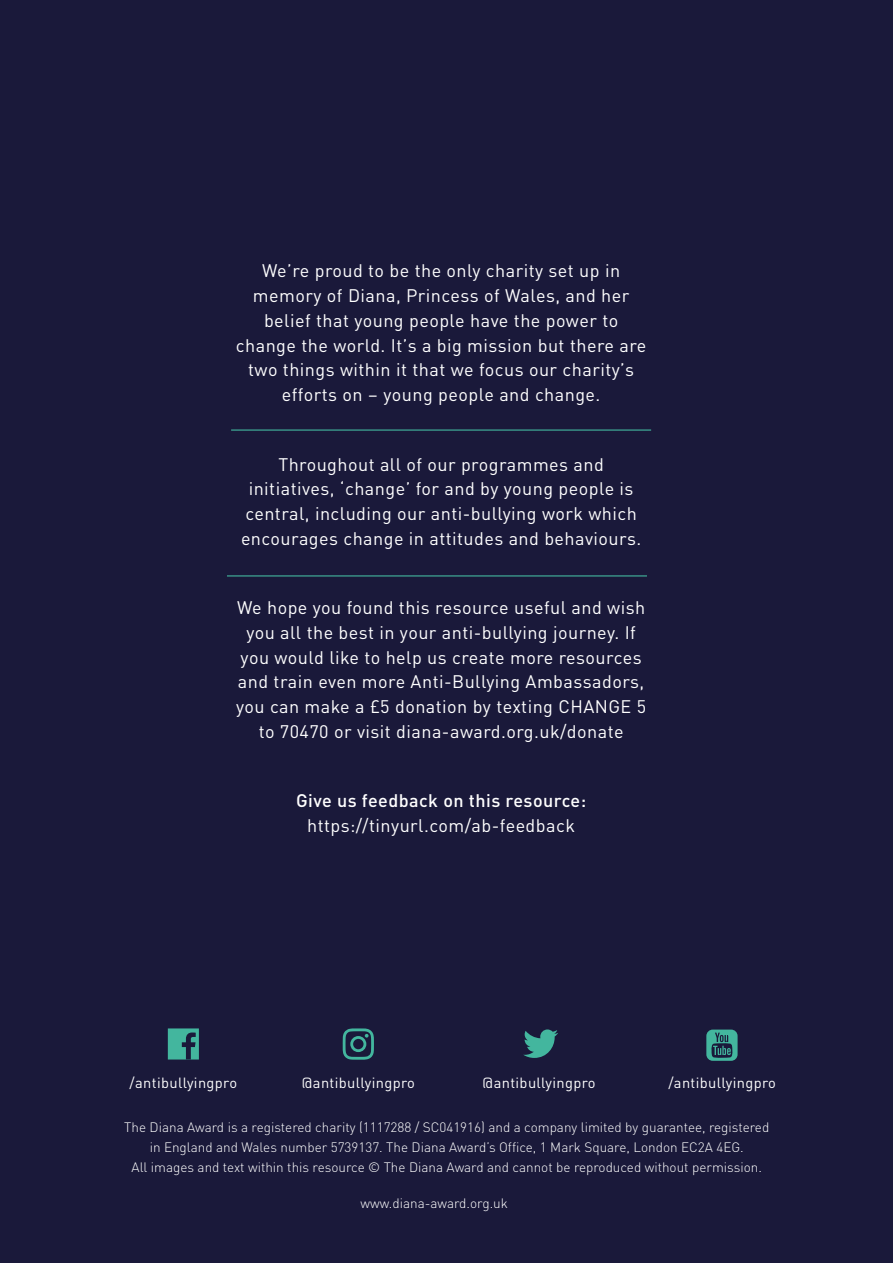
<style>
.page{position:relative;width:893px;height:1263px;background:#fff}
.page>*{position:absolute;margin:0;border:0;box-sizing:border-box;transform-origin:0 0}
.t1{font:18px/24.8px "DIN Pro";letter-spacing:.025em;color:#fff;text-align:center}
.t2{font:500 18px "DIN Pro";letter-spacing:.025em;color:#fff}
.t3{font:14.7px "DIN Pro";letter-spacing:.025em;color:#fff}
.t4{font:300 13.5px/20.2px "DIN Pro";color:#fff;text-align:center}
</style>
<div class="page">
<div style="left:1px;top:1px;width:891px;height:1261px;background:#1a193a"></div>
<svg style="left:168px;top:1028px;width:31px;height:31px"></svg>
<svg style="left:523px;top:1029px;width:35px;height:29px"></svg>
<svg style="left:343px;top:1028px;width:31px;height:32px"></svg>
<svg style="left:706px;top:1029px;width:32px;height:32px"></svg>
<hr style="left:227px;top:575px;width:420px;height:1px;background:#43b69e">
<hr style="left:231px;top:429px;width:420px;height:2px;background:#43b69e">
<p class="t1" style="left:236px;top:257px;width:412px">We’re proud to be the only charity set up in memory of Diana, Princess of Wales, and her belief that young people have the power to change the world. It’s a big mission but there are two things within it that we focus our charity’s efforts on – young people and change.</p>
<p class="t1" style="left:241px;top:450px;width:402px">Throughout all of our programmes and initiatives, ‘change’ for and by young people is central, including our anti-bullying work which encourages change in attitudes and behaviours.</p>
<p class="t1" style="left:236px;top:594px;width:412px">We hope you found this resource useful and wish you all the best in your anti-bullying journey. If you would like to help us create more resources and train even more Anti-Bullying Ambassadors, you can make a £5 donation by texting CHANGE 5 to 70470 or visit diana-award.org.uk/donate</p>
<p class="t2" style="left:296px;top:786px;width:292px">Give us feedback on this resource:</p>
<p class="t1" style="left:307px;top:812px;width:269px">https://tinyurl.com/ab-feedback</p>
<p class="t3" style="left:130px;top:1072px;width:109px">/antibullyingpro</p>
<p class="t3" style="left:302px;top:1072px;width:115px">@antibullyingpro</p>
<p class="t3" style="left:482px;top:1072px;width:115px">@antibullyingpro</p>
<p class="t3" style="left:668px;top:1072px;width:109px">/antibullyingpro</p>
<p class="t4" style="left:124px;top:1115px;width:646px">The Diana Award is a registered charity (1117288 / SC041916) and a company limited by guarantee, registered in England and Wales number 5739137. The Diana Award’s Office, 1 Mark Square, London EC2A 4EG.<br>All images and text within this resource © The Diana Award and cannot be reproduced without permission.</p>
<p class="t4" style="left:361px;top:1192px;width:149px">www.diana-award.org.uk</p>
</div>
